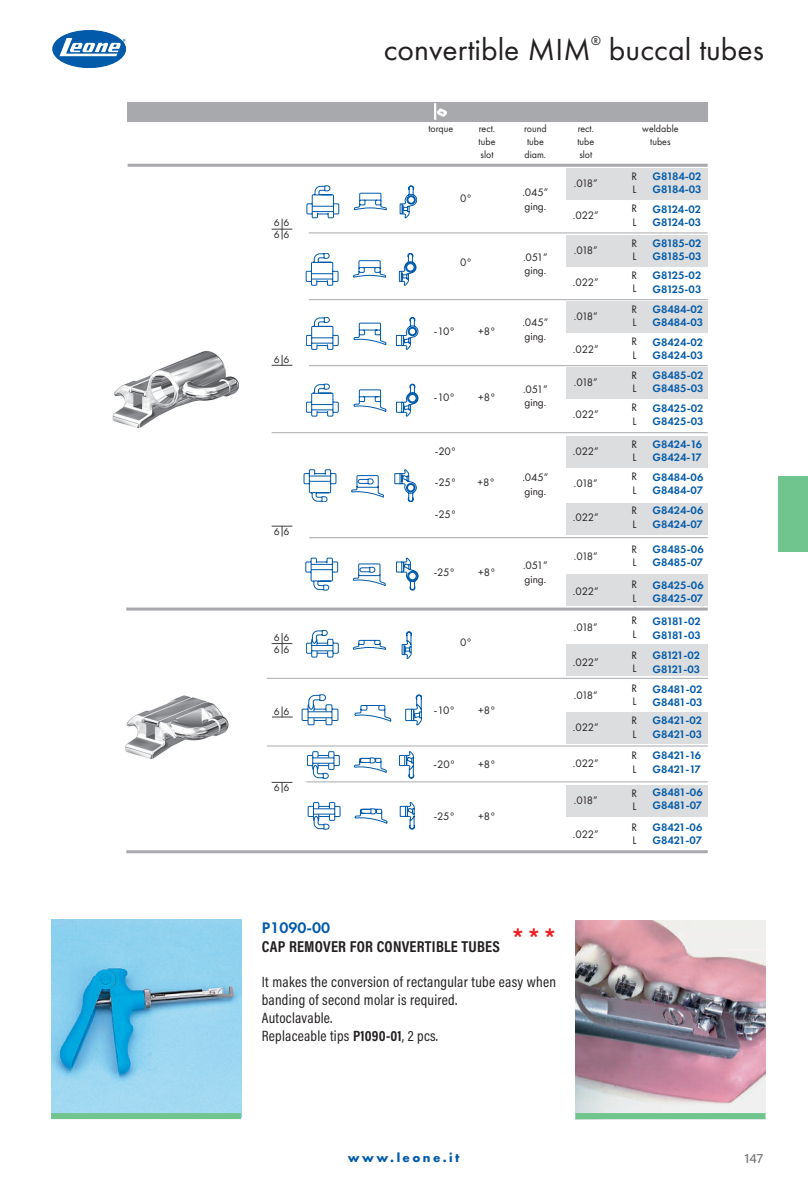
<style>
.page{position:relative;width:808px;height:1191px;background:#fff}
.page>*{position:absolute;margin:0;border:0;box-sizing:border-box;transform-origin:0 0}
.t1{font:31.65px "Futura PT";color:#231f20}
.t2{font:700 condensed 24.6px "Helvetica Neue";color:#ee1d23}
.t3{font:700 15.9px "Acumin Pro Cond";letter-spacing:.015em;color:#231f20}
.t4{font:600 15.9px "Futura PT";color:#015aaa}
.t5{font:15px/18px "Acumin Pro Cond";letter-spacing:.015em;color:#231f20}
.t6{font:13.5px "Acumin Pro";color:#6c6d70}
.t7{font:700 13.2px "Futura PT";letter-spacing:.18em;color:#015aaa}
.t8{font:13.2px "Futura PT";color:#231f20}
.t9{font:600 11.25px/13.5px "Futura PT";color:#015aaa}
.t10{font:11.25px/13.5px "Futura PT";letter-spacing:-.025em;color:#231f20}
.t11{font:600 11.25px/13.5px "Futura PT";letter-spacing:-.08em;color:#015aaa}
.t12{font:600 11.25px/13.5px "Futura PT";letter-spacing:-.025em;color:#015aaa}
.t13{font:10.5px/12.6px "Futura PT";color:#231f20;text-align:justify;scale:.95 1}
.t14{font:10.5px/11.7px "Futura PT";color:#231f20}
.s1{font-weight:700}
</style>
<div class="page">
<svg style="left:53px;top:31px;width:73px;height:37px"></svg>
<div style="left:778px;top:476px;width:30px;height:75px;background:#70c48d"></div>
<img style="left:51px;top:919px;width:190px;height:194px">
<img style="left:575px;top:920px;width:190px;height:193px">
<div style="left:565px;top:168px;width:142px;height:32px;background:#dcdddf"></div>
<div style="left:565px;top:235px;width:142px;height:32px;background:#dcdddf"></div>
<div style="left:565px;top:301px;width:142px;height:32px;background:#dcdddf"></div>
<div style="left:565px;top:367px;width:142px;height:32px;background:#dcdddf"></div>
<div style="left:565px;top:436px;width:142px;height:32px;background:#dcdddf"></div>
<div style="left:565px;top:503px;width:142px;height:31px;background:#dcdddf"></div>
<div style="left:565px;top:574px;width:142px;height:31px;background:#dcdddf"></div>
<div style="left:565px;top:644px;width:142px;height:32px;background:#dcdddf"></div>
<div style="left:565px;top:712px;width:142px;height:31px;background:#dcdddf"></div>
<div style="left:565px;top:785px;width:142px;height:31px;background:#dcdddf"></div>
<img style="left:112px;top:350px;width:127px;height:78px">
<svg style="left:307px;top:186px;width:110px;height:32px"></svg>
<svg style="left:306px;top:253px;width:110px;height:32px"></svg>
<svg style="left:306px;top:317px;width:112px;height:32px"></svg>
<svg style="left:306px;top:384px;width:112px;height:32px"></svg>
<hr style="left:128px;top:164px;width:580px;height:3px;background:#a8a9ad">
<hr style="left:267px;top:745px;width:441px;height:1px;background:#a8a9ad">
<hr style="left:126px;top:850px;width:582px;height:3px;background:#a8a9ad">
<hr style="left:309px;top:365px;width:399px;height:1px;background:#a8a9ad">
<hr style="left:309px;top:537px;width:399px;height:1px;background:#a8a9ad">
<hr style="left:126px;top:607px;width:582px;height:3px;background:#a8a9ad">
<hr style="left:267px;top:678px;width:441px;height:1px;background:#a8a9ad">
<hr style="left:306px;top:781px;width:402px;height:1px;background:#a8a9ad">
<hr style="left:309px;top:232px;width:398px;height:1px;background:#a8a9ad">
<hr style="left:272px;top:432px;width:436px;height:1px;background:#a8a9ad">
<hr style="left:309px;top:299px;width:399px;height:1px;background:#a8a9ad">
<svg style="left:272px;top:219px;width:20px;height:20px"></svg>
<svg style="left:272px;top:633px;width:20px;height:21px"></svg>
<svg style="left:272px;top:355px;width:20px;height:11px"></svg>
<svg style="left:272px;top:782px;width:20px;height:10px"></svg>
<svg style="left:272px;top:526px;width:20px;height:10px"></svg>
<svg style="left:272px;top:706px;width:21px;height:11px"></svg>
<img style="left:125px;top:695px;width:104px;height:64px">
<svg style="left:304px;top:469px;width:112px;height:33px"></svg>
<svg style="left:306px;top:558px;width:112px;height:32px"></svg>
<svg style="left:306px;top:630px;width:106px;height:28px"></svg>
<svg style="left:307px;top:751px;width:107px;height:27px"></svg>
<svg style="left:302px;top:694px;width:120px;height:31px"></svg>
<svg style="left:308px;top:802px;width:107px;height:27px"></svg>
<div style="left:128px;top:102px;width:580px;height:19px;background:#a8a9ad"></div>
<svg style="left:434px;top:103px;width:13px;height:17px"></svg>
<div style="left:51px;top:1113px;width:190px;height:6px;background:#70c48d"></div>
<div style="left:575px;top:1113px;width:190px;height:6px;background:#70c48d"></div>
<h1 class="t1" style="left:384px;top:30px;width:209px">convertible MIM</h1>
<p class="t8" style="left:591px;top:33px;width:11px">®</p>
<h1 class="t1" style="left:609px;top:30px;width:156px">buccal tubes</h1>
<p class="t14" style="left:274px;top:217px;width:17px">6 6<br>6 6</p>
<p class="t14" style="left:274px;top:353px;width:17px">6 6</p>
<p class="t14" style="left:274px;top:525px;width:17px">6 6</p>
<p class="t14" style="left:274px;top:631px;width:17px">6 6<br>6 6</p>
<p class="t14" style="left:274px;top:705px;width:17px">6 6</p>
<p class="t14" style="left:274px;top:781px;width:17px">6 6</p>
<p class="t13" style="left:428px;top:123px;width:28px">torque</p>
<p class="t13" style="left:479px;top:123px;width:19px">rect. tube slot</p>
<p class="t13" style="left:524px;top:123px;width:25px;text-align:left">round tube diam.</p>
<p class="t13" style="left:577px;top:123px;width:19px">rect. tube slot</p>
<p class="t10" style="left:460px;top:191px;width:13px">0°</p>
<p class="t10" style="left:522px;top:186px;width:28px">.045” ging.</p>
<p class="t10" style="left:574px;top:176px;width:25px">.018”</p>
<p class="t10" style="left:573px;top:209px;width:27px">.022”</p>
<p class="t10" style="left:460px;top:255px;width:13px">0°</p>
<p class="t10" style="left:523px;top:250px;width:26px">.051” ging.</p>
<p class="t10" style="left:574px;top:243px;width:25px">.018”</p>
<p class="t10" style="left:573px;top:275px;width:27px">.022”</p>
<p class="t10" style="left:434px;top:324px;width:23px">-10°</p>
<p class="t10" style="left:478px;top:324px;width:19px">+8°</p>
<p class="t10" style="left:434px;top:390px;width:23px">-10°</p>
<p class="t10" style="left:478px;top:390px;width:19px">+8°</p>
<p class="t10" style="left:435px;top:444px;width:23px">-20°</p>
<p class="t10" style="left:435px;top:475px;width:23px">-25°</p>
<p class="t10" style="left:435px;top:507px;width:23px">-25°</p>
<p class="t10" style="left:477px;top:475px;width:19px">+8°</p>
<p class="t10" style="left:434px;top:566px;width:23px">-25°</p>
<p class="t10" style="left:478px;top:566px;width:19px">+8°</p>
<p class="t10" style="left:460px;top:636px;width:13px">0°</p>
<p class="t10" style="left:434px;top:703px;width:23px">-10°</p>
<p class="t10" style="left:478px;top:703px;width:19px">+8°</p>
<p class="t10" style="left:434px;top:757px;width:23px">-20°</p>
<p class="t10" style="left:478px;top:757px;width:19px">+8°</p>
<p class="t10" style="left:434px;top:809px;width:23px">-25°</p>
<p class="t10" style="left:478px;top:809px;width:19px">+8°</p>
<p class="t10" style="left:522px;top:316px;width:28px">.045” ging.</p>
<p class="t10" style="left:523px;top:382px;width:26px">.051” ging.</p>
<p class="t10" style="left:522px;top:471px;width:28px">.045” ging.</p>
<p class="t10" style="left:523px;top:559px;width:26px">.051” ging.</p>
<p class="t10" style="left:574px;top:309px;width:25px">.018”</p>
<p class="t10" style="left:573px;top:342px;width:27px">.022”</p>
<p class="t10" style="left:574px;top:375px;width:25px">.018”</p>
<p class="t10" style="left:573px;top:408px;width:27px">.022”</p>
<p class="t10" style="left:573px;top:444px;width:27px">.022”</p>
<p class="t10" style="left:574px;top:477px;width:25px">.018”</p>
<p class="t10" style="left:573px;top:511px;width:27px">.022”</p>
<p class="t10" style="left:574px;top:549px;width:25px">.018”</p>
<p class="t10" style="left:573px;top:585px;width:27px">.022”</p>
<p class="t10" style="left:574px;top:621px;width:25px">.018”</p>
<p class="t10" style="left:573px;top:655px;width:27px">.022”</p>
<p class="t10" style="left:574px;top:688px;width:25px">.018”</p>
<p class="t10" style="left:573px;top:721px;width:27px">.022”</p>
<p class="t10" style="left:573px;top:757px;width:27px">.022”</p>
<p class="t10" style="left:574px;top:793px;width:25px">.018”</p>
<p class="t10" style="left:573px;top:827px;width:27px">.022”</p>
<h3 class="t4" style="left:262px;top:917px;width:70px">P1090-00</h3>
<h3 class="t3" style="left:262px;top:935px;width:240px">CAP REMOVER FOR CONVERTIBLE TUBES</h3>
<h3 class="t5" style="left:262px;top:972px;width:296px">It makes the conversion of rectangular tube easy when banding of second molar is required.<br>Autoclavable.<br>Replaceable tips <span class="s1">P1090-01</span>, 2 pcs.</h3>
<h2 class="t2" style="left:513px;top:916px;width:43px">* * *</h2>
<p class="t13" style="left:642px;top:123px;width:40px;text-align:center">weldable tubes</p>
<p class="t10" style="left:631px;top:169px;width:7px">R<br>L</p>
<p class="t9" style="left:653px;top:169px;width:50px">G8184-02<br>G8184-03</p>
<p class="t10" style="left:631px;top:202px;width:7px">R<br>L</p>
<p class="t12" style="left:653px;top:202px;width:50px">G8124-02<br>G8124-03</p>
<p class="t10" style="left:631px;top:236px;width:7px">R<br>L</p>
<p class="t9" style="left:653px;top:236px;width:51px">G8185-02<br>G8185-03</p>
<p class="t10" style="left:631px;top:268px;width:7px">R<br>L</p>
<p class="t9" style="left:653px;top:269px;width:50px">G8125-02<br>G8125-03</p>
<p class="t10" style="left:631px;top:302px;width:7px">R<br>L</p>
<p class="t9" style="left:653px;top:302px;width:52px">G8484-02<br>G8484-03</p>
<p class="t10" style="left:631px;top:335px;width:7px">R<br>L</p>
<p class="t9" style="left:653px;top:335px;width:52px">G8424-02<br>G8424-03</p>
<p class="t10" style="left:631px;top:368px;width:7px">R<br>L</p>
<p class="t9" style="left:653px;top:368px;width:52px">G8485-02<br>G8485-03</p>
<p class="t10" style="left:631px;top:401px;width:7px">R<br>L</p>
<p class="t9" style="left:653px;top:401px;width:52px">G8425-02<br>G8425-03</p>
<p class="t10" style="left:631px;top:437px;width:7px">R<br>L</p>
<p class="t9" style="left:653px;top:437px;width:51px">G8424-16<br>G8424-17</p>
<p class="t10" style="left:631px;top:469px;width:7px">R<br>L</p>
<p class="t9" style="left:653px;top:470px;width:52px">G8484-06<br>G8484-07</p>
<p class="t10" style="left:631px;top:504px;width:7px">R<br>L</p>
<p class="t10" style="left:631px;top:542px;width:7px">R<br>L</p>
<p class="t9" style="left:653px;top:504px;width:52px">G8424-06<br>G8424-07</p>
<p class="t9" style="left:653px;top:542px;width:53px">G8485-06<br>G8485-07</p>
<p class="t10" style="left:631px;top:577px;width:7px">R<br>L</p>
<p class="t9" style="left:653px;top:578px;width:53px">G8425-06<br>G8425-07</p>
<p class="t10" style="left:631px;top:613px;width:7px">R<br>L</p>
<p class="t11" style="left:653px;top:614px;width:50px">G8181-02<br>G8181-03</p>
<p class="t10" style="left:631px;top:648px;width:7px">R<br>L</p>
<p class="t11" style="left:653px;top:648px;width:49px">G8121-02<br>G8121-03</p>
<p class="t10" style="left:631px;top:681px;width:7px">R<br>L</p>
<p class="t9" style="left:653px;top:682px;width:51px">G8481-02<br>G8481-03</p>
<p class="t10" style="left:631px;top:713px;width:7px">R<br>L</p>
<p class="t9" style="left:653px;top:713px;width:51px">G8421-02<br>G8421-03</p>
<p class="t10" style="left:631px;top:749px;width:7px">R<br>L</p>
<p class="t10" style="left:631px;top:786px;width:7px">R<br>L</p>
<p class="t9" style="left:653px;top:748px;width:50px">G8421-16<br>G8421-17</p>
<p class="t9" style="left:653px;top:785px;width:52px">G8481-06<br>G8481-07</p>
<p class="t10" style="left:631px;top:820px;width:7px">R<br>L</p>
<p class="t9" style="left:653px;top:820px;width:51px">G8421-06<br>G8421-07</p>
<p class="t7" style="left:348px;top:1148px;width:113px">www.leone.it</p>
<p class="t6" style="left:744px;top:1148px;width:20px">147</p>
</div>
